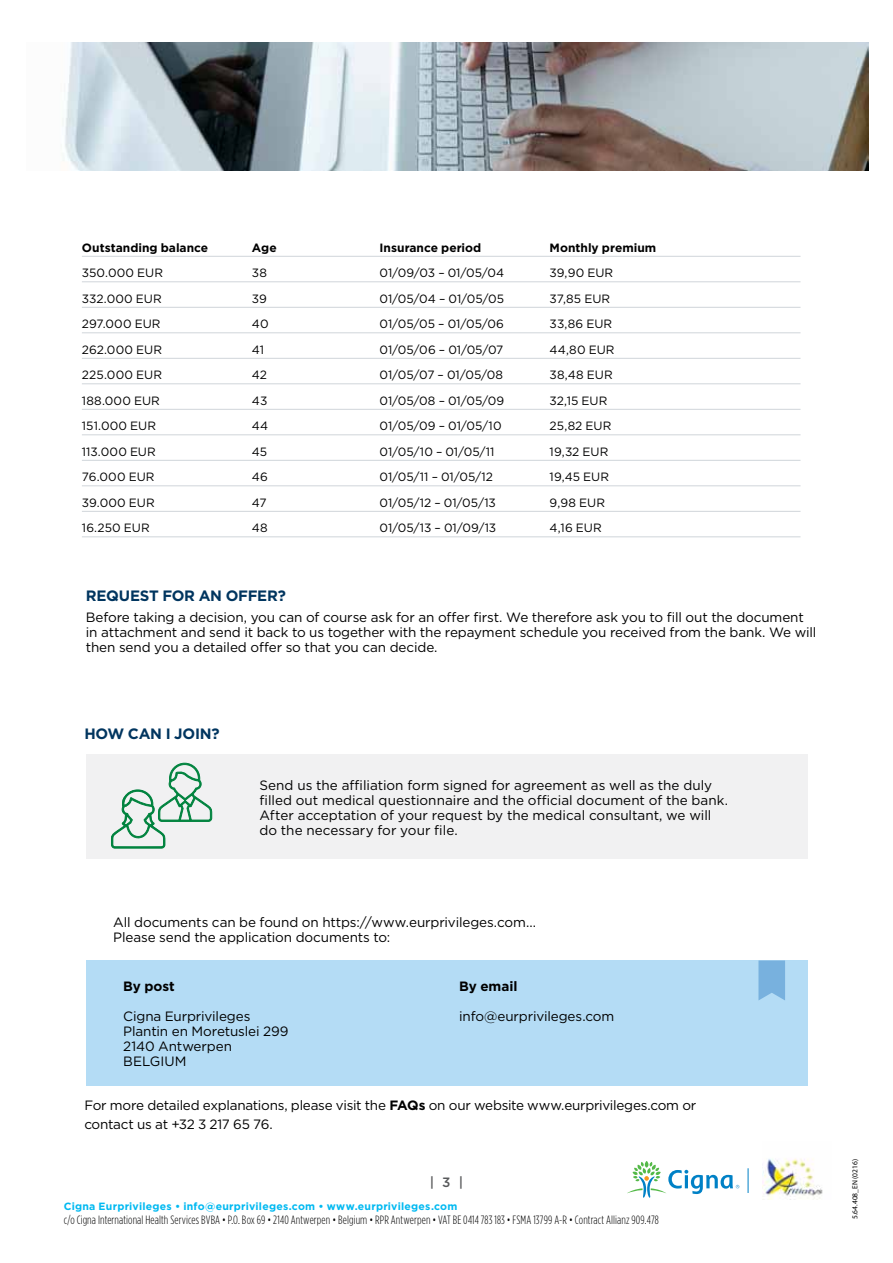
<style>
.page{position:relative;width:893px;height:1263px;background:#fff}
.page>*{position:absolute;margin:0;border:0;box-sizing:border-box;transform-origin:0 0}
.t1{font:700 15px "Gotham";letter-spacing:-.02em;color:#00355f}
.t2{font:13.5px/15px "Gotham";letter-spacing:-.01em;color:#000}
.t3{font:700 13.5px "Gotham";letter-spacing:-.005em;color:#000}
.t4{font:500 13.5px "Gotham";color:#58595b}
.t5{font:12px "Gotham";color:#000}
.t6{font:300 12px "Gotham Condensed";letter-spacing:.01em;color:#000}
.t7{font:700 12px "Gotham";color:#000}
.t8{font:700 10.5px "Gotham";letter-spacing:.02em;color:#00b9f1}
.t9{font:7.5px "Myriad Pro";color:#000}
.s1{font-weight:700}
</style>
<div class="page">
<svg style="left:627px;top:1161px;width:112px;height:37px"></svg>
<svg style="left:748px;top:1168px;width:1px;height:25px"></svg>
<img style="left:762px;top:1158px;width:61px;height:42px">
<img style="left:65px;top:43px;width:803px;height:127px">
<div style="left:86px;top:755px;width:721px;height:104px;background:#f1f1f2"></div>
<svg style="left:111px;top:763px;width:101px;height:86px"></svg>
<div style="left:86px;top:960px;width:722px;height:126px;background:#b4dcf5"></div>
<svg style="left:758px;top:960px;width:27px;height:40px"></svg>
<hr style="left:82px;top:256px;width:718px;height:1px;background:#d0d5da">
<hr style="left:82px;top:281px;width:718px;height:1px;background:#d0d5da">
<hr style="left:82px;top:307px;width:718px;height:1px;background:#d0d5da">
<hr style="left:82px;top:332px;width:718px;height:1px;background:#d0d5da">
<hr style="left:82px;top:358px;width:718px;height:1px;background:#d0d5da">
<hr style="left:82px;top:383px;width:718px;height:1px;background:#d0d5da">
<hr style="left:82px;top:409px;width:718px;height:1px;background:#d0d5da">
<hr style="left:82px;top:434px;width:718px;height:1px;background:#d0d5da">
<hr style="left:82px;top:460px;width:718px;height:1px;background:#d0d5da">
<hr style="left:82px;top:485px;width:718px;height:1px;background:#d0d5da">
<hr style="left:82px;top:511px;width:718px;height:1px;background:#d0d5da">
<hr style="left:82px;top:536px;width:718px;height:1px;background:#d0d5da">
<p class="t7" style="left:82px;top:239px;width:156px">Outstanding balance A</p>
<p class="t7" style="left:261px;top:239px;width:17px">ge</p>
<p class="t7" style="left:380px;top:239px;width:103px">Insurance period</p>
<p class="t7" style="left:550px;top:239px;width:108px">Monthly premium</p>
<p class="t5" style="left:82px;top:265px;width:83px">350.000 EUR</p>
<p class="t5" style="left:252px;top:265px;width:17px">38</p>
<p class="t5" style="left:380px;top:265px;width:126px">01/09/03 – 01/05/04</p>
<p class="t5" style="left:550px;top:265px;width:65px">39,90 EUR</p>
<p class="t5" style="left:82px;top:291px;width:81px">332.000 EUR</p>
<p class="t5" style="left:252px;top:291px;width:17px">39</p>
<p class="t5" style="left:380px;top:291px;width:126px">01/05/04 – 01/05/05</p>
<p class="t5" style="left:550px;top:291px;width:62px">37,85 EUR</p>
<p class="t5" style="left:82px;top:316px;width:80px">297.000 EUR</p>
<p class="t5" style="left:252px;top:316px;width:18px">40</p>
<p class="t5" style="left:380px;top:316px;width:126px">01/05/05 – 01/05/06</p>
<p class="t5" style="left:550px;top:316px;width:64px">33,86 EUR</p>
<p class="t5" style="left:82px;top:342px;width:82px">262.000 EUR</p>
<p class="t5" style="left:252px;top:342px;width:14px">41</p>
<p class="t5" style="left:380px;top:342px;width:125px">01/05/06 – 01/05/07</p>
<p class="t5" style="left:550px;top:342px;width:66px">44,80 EUR</p>
<p class="t5" style="left:82px;top:367px;width:82px">225.000 EUR</p>
<p class="t5" style="left:252px;top:367px;width:16px">42</p>
<p class="t5" style="left:380px;top:367px;width:125px">01/05/07 – 01/05/08</p>
<p class="t5" style="left:550px;top:367px;width:65px">38,48 EUR</p>
<p class="t5" style="left:82px;top:393px;width:80px">188.000 EUR</p>
<p class="t5" style="left:252px;top:393px;width:17px">43</p>
<p class="t5" style="left:380px;top:393px;width:126px">01/05/08 – 01/05/09</p>
<p class="t5" style="left:550px;top:393px;width:59px">32,15 EUR</p>
<p class="t5" style="left:82px;top:418px;width:76px">151.000 EUR</p>
<p class="t5" style="left:252px;top:418px;width:18px">44</p>
<p class="t5" style="left:380px;top:418px;width:124px">01/05/09 – 01/05/10</p>
<p class="t5" style="left:550px;top:418px;width:63px">25,82 EUR</p>
<p class="t5" style="left:82px;top:444px;width:76px">113.000 EUR</p>
<p class="t5" style="left:252px;top:444px;width:17px">45</p>
<p class="t5" style="left:380px;top:444px;width:116px">01/05/10 – 01/05/11</p>
<p class="t5" style="left:550px;top:444px;width:60px">19,32 EUR</p>
<p class="t5" style="left:82px;top:469px;width:74px">76.000 EUR</p>
<p class="t5" style="left:252px;top:469px;width:17px">46</p>
<p class="t5" style="left:380px;top:469px;width:115px">01/05/11 – 01/05/12</p>
<p class="t5" style="left:550px;top:469px;width:61px">19,45 EUR</p>
<p class="t5" style="left:82px;top:495px;width:74px">39.000 EUR</p>
<p class="t5" style="left:252px;top:495px;width:16px">47</p>
<p class="t5" style="left:380px;top:495px;width:118px">01/05/12 – 01/05/13</p>
<p class="t5" style="left:550px;top:495px;width:57px">9,98 EUR</p>
<p class="t5" style="left:82px;top:520px;width:69px">16.250 EUR</p>
<p class="t5" style="left:252px;top:520px;width:17px">48</p>
<p class="t5" style="left:380px;top:520px;width:118px">01/05/13 – 01/09/13</p>
<p class="t5" style="left:550px;top:520px;width:54px">4,16 EUR</p>
<p class="t1" style="left:86px;top:586px;width:44px">Reques</p>
<p class="t1" style="left:149px;top:586px;width:88px">t for an offe</p>
<p class="t1" style="left:267px;top:586px;width:20px">r?</p>
<p class="t2" style="left:86px;top:610px;width:732px">Before taking a decision, you can of course ask for an offer first. We therefore ask you to fill out the document in attachment and send it back to us together with the repayment schedule you received from the bank. We will then send you a detailed offer so that you can decide.</p>
<p class="t1" style="left:84px;top:724px;width:137px">How can i join?</p>
<p class="t2" style="left:259px;top:777px;width:470px">Send us the affiliation form signed for agreement as well as the duly filled out medical questionnaire and the official document of the bank.<br>After acceptation of your request by the medical consultant, we will do the necessary for your file.</p>
<p class="t2" style="left:113px;top:914px;width:424px">All documents can be found on https://www.eurprivileges.com...<br>Please send the application documents to:</p>
<p class="t3" style="left:123px;top:977px;width:53px">By post</p>
<p class="t2" style="left:123px;top:1009px;width:167px">Cigna Eurprivileges<br>Plantin en Moretuslei 299<br>2140 Antwerpen<br>BELGIUM</p>
<p class="t3" style="left:459px;top:977px;width:60px">By email</p>
<p class="t2" style="left:459px;top:1009px;width:157px">info@eurprivileges.com</p>
<p class="t2" style="left:84px;top:1095px;width:613px;line-height:18.8px">For more detailed explanations, please visit the <span class="s1">FAQs</span> on our website www.eurprivileges.com or contact us at +32 3 217 65 76.</p>
<p class="t4" style="left:430px;top:1173px;width:35px">| 3 |</p>
<p class="t8" style="left:64px;top:1199px;width:395px">Cigna Eurprivileges • info@eurprivileges.com • www.eurprivileges.com</p>
<p class="t6" style="left:64px;top:1213px;width:596px">c/o Cigna International Health Services BVBA • P.O. Box 69 • 2140 Antwerpen • Belgium • RPR Antwerpen • VAT BE 0414 783 183 • FSMA 13799 A-R • Contract Allianz 909.478</p>
<p class="t9" style="left:850px;top:1219px;width:61px;rotate:-90deg">5.64.408_EN (0216)</p>
</div>
